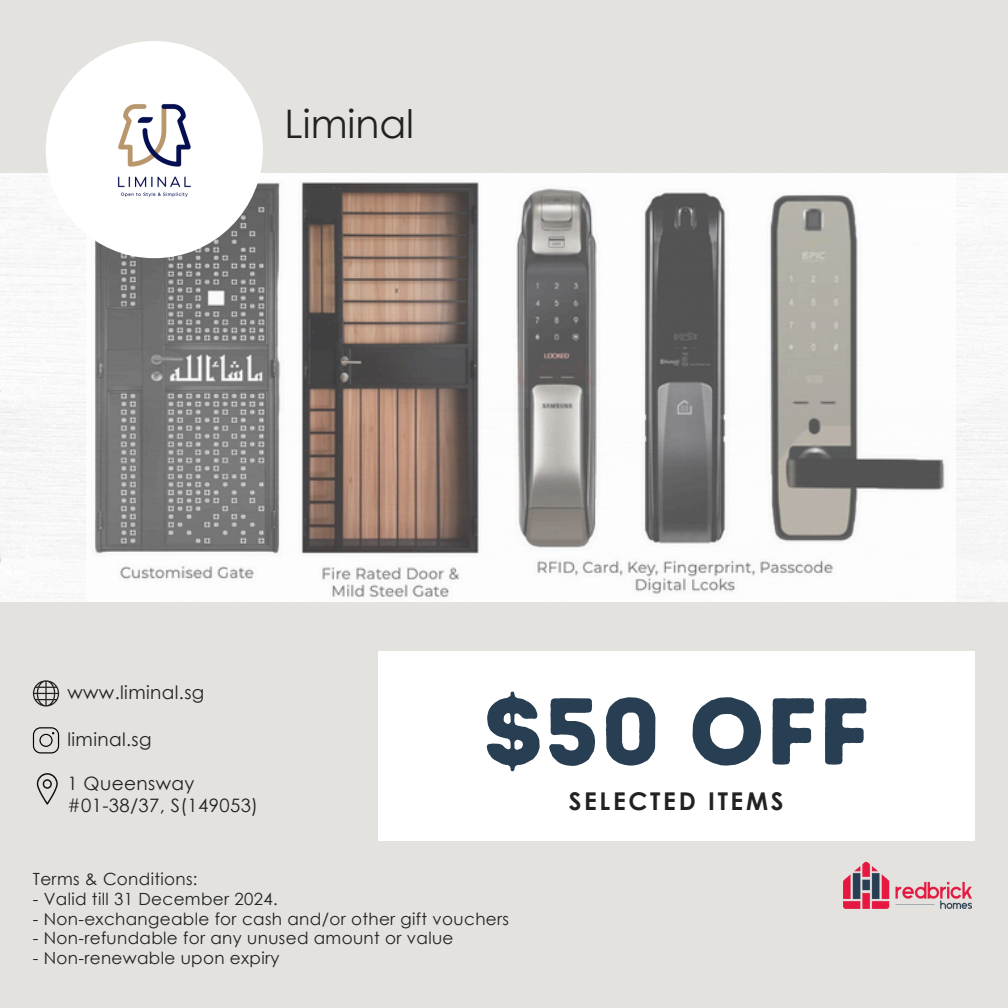
<style>
.page{position:relative;width:1008px;height:1008px;background:#e3e2de}
.page>*{position:absolute;margin:0;border:0;box-sizing:border-box;transform-origin:0 0}
.t1{font:94.5px "Intro Rust Base";color:#283e52}
.t2{font:39.2px "Century Gothic";color:#222}
.t3{font:700 24.5px "Century Gothic";letter-spacing:.11em;color:#222}
.t4{font:18.55px "Century Gothic";letter-spacing:.02em;color:#222}
.t5{font:16.8px "Century Gothic";letter-spacing:.02em;color:#222}
</style>
<div class="page">
<div style="left:0;top:174px;width:1008px;height:427px;background:#f8f8f8"></div>
<img style="left:86px;top:174px;width:869px;height:428px">
<div style="left:46px;top:41px;width:217px;height:217px;background:#fff;border-radius:50%"></div>
<div style="left:378px;top:651px;width:597px;height:189px;background:#fff"></div>
<img style="left:117px;top:104px;width:74px;height:93px">
<svg style="left:33px;top:680px;width:26px;height:27px"></svg>
<svg style="left:33px;top:727px;width:26px;height:26px"></svg>
<svg style="left:37px;top:773px;width:21px;height:32px"></svg>
<svg style="left:43px;top:779px;width:9px;height:10px"></svg>
<img style="left:843px;top:861px;width:129px;height:47px">
<p class="t2" style="left:285px;top:99px;width:131px">Liminal</p>
<p class="t4" style="left:68px;top:680px;width:138px">www.liminal.sg</p>
<p class="t4" style="left:68px;top:728px;width:86px">liminal.sg</p>
<h3 class="t4" style="left:68px;top:771px;width:128px">1 Queensway</h3>
<p class="t4" style="left:68px;top:793px;width:192px">#01-38/37, S(149053)</p>
<p class="t1" style="left:483px;top:675px;width:389px">$50 OFF</p>
<p class="t3" style="left:569px;top:786px;width:216px">SELECTED ITEMS</p>
<p class="t5" style="left:33px;top:868px;width:166px">Terms &amp; Conditions:</p>
<h2 class="t5" style="left:33px;top:888px;width:246px">- Valid till 31 December 2024.</h2>
<p class="t5" style="left:33px;top:908px;width:478px">- Non-exchangeable for cash and/or other gift vouchers</p>
<p class="t5" style="left:33px;top:927px;width:422px">- Non-refundable for any unused amount or value</p>
<p class="t5" style="left:33px;top:947px;width:248px">- Non-renewable upon expiry</p>
</div>
